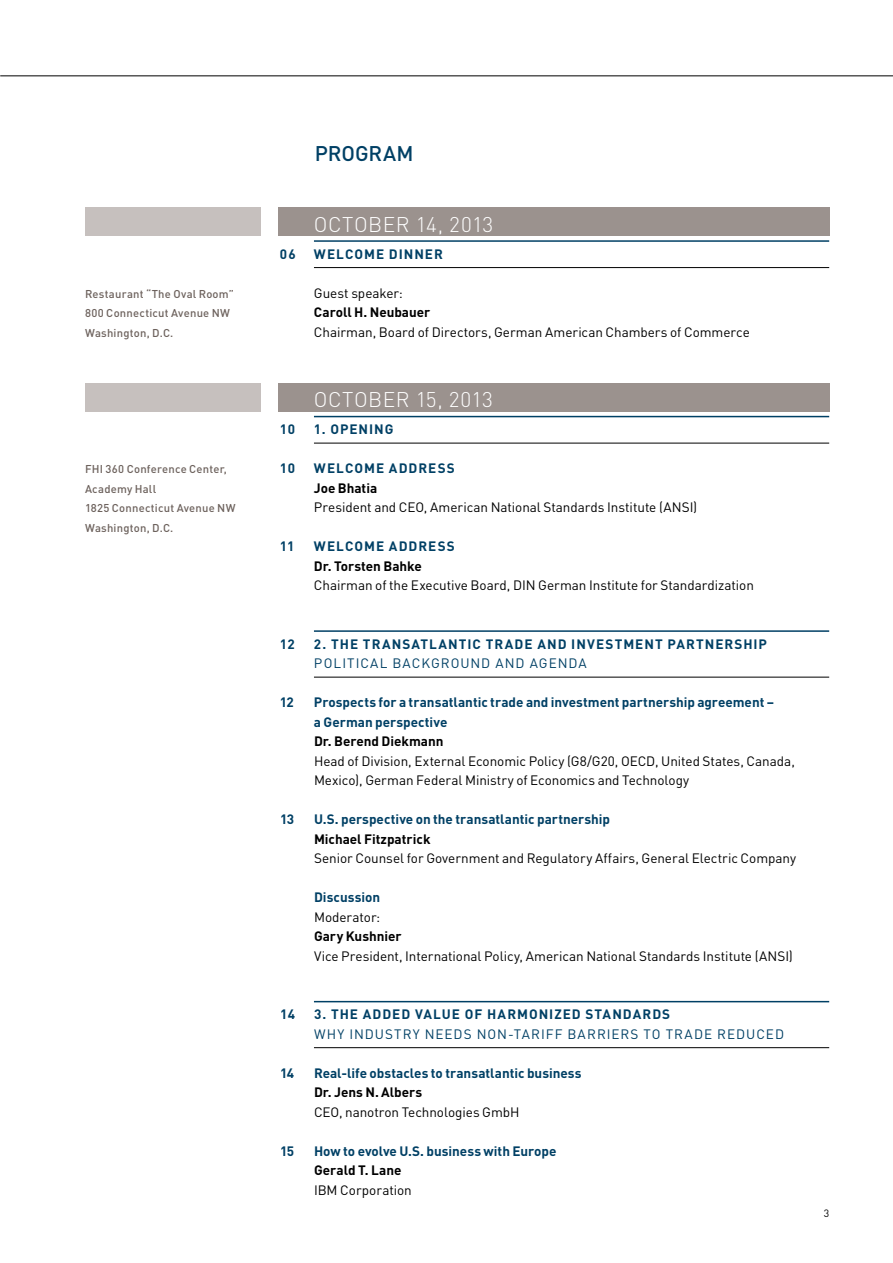
<style>
.page{position:relative;width:893px;height:1263px;background:#fff}
.page>*{position:absolute;margin:0;border:0;box-sizing:border-box;transform-origin:0 0}
.t1{font:300 21px "DIN";letter-spacing:.02em;color:#fff}
.t2{font:500 21px "DIN";color:#004065}
.t3{font:13.5px/19.5px "DIN";letter-spacing:-.005em;color:#000}
.t4{font:700 13.5px/19.5px "DIN";letter-spacing:.005em;color:#004065}
.t5{font:700 13.5px "DIN";letter-spacing:-.005em;color:#000}
.t6{font:13.5px "DIN";letter-spacing:.075em;color:#004065}
.t7{font:700 13.5px "DIN";letter-spacing:.075em;color:#004065}
.t8{font:700 13.5px "DIN";letter-spacing:.07em;color:#004065}
.t9{font:500 11.25px/19.5px "DIN";letter-spacing:.02em;color:#6d625d}
.t10{font:10.5px "DIN";color:#000}
</style>
<div class="page">
<div style="left:278px;top:383px;width:551px;height:29px;background:#9b928e"></div>
<div style="left:278px;top:207px;width:551px;height:29px;background:#9b928e"></div>
<div style="left:85px;top:207px;width:176px;height:29px;background:#c6c0be"></div>
<div style="left:85px;top:383px;width:176px;height:29px;background:#c6c0be"></div>
<hr style="left:314px;top:240px;width:515px;height:2px;background:#004065">
<hr style="left:314px;top:267px;width:515px;height:1px;background:#000">
<hr style="left:314px;top:416px;width:515px;height:1px;background:#004065">
<hr style="left:314px;top:443px;width:515px;height:1px;background:#000">
<hr style="left:314px;top:630px;width:515px;height:2px;background:#004065">
<hr style="left:314px;top:677px;width:515px;height:1px;background:#000">
<hr style="left:314px;top:1001px;width:515px;height:1px;background:#004065">
<hr style="left:314px;top:1047px;width:515px;height:1px;background:#000">
<hr style="left:0;top:76px;width:893px;height:1px;background:#000">
<p class="t9" style="left:85px;top:284px;width:150px">Restaurant “The Oval Room”<br>800 Connecticut Avenue NW<br>Washington, D.C.</p>
<p class="t9" style="left:85px;top:459px;width:152px">FHI 360 Conference Center,<br>Academy Hall<br>1825 Connecticut Avenue NW<br>Washington, D.C.</p>
<h1 class="t2" style="left:315px;top:140px;width:101px">PROGRAM</h1>
<h1 class="t1" style="left:314px;top:211px;width:181px">OCTOBER 14, 2013</h1>
<p class="t4" style="left:280px;top:244px;width:17px">06</p>
<p class="t8" style="left:314px;top:245px;width:130px">WELCOME DINNER</p>
<p class="t3" style="left:314px;top:283px;width:90px">Guest speaker:</p>
<p class="t5" style="left:314px;top:304px;width:118px">Caroll H. Neubauer</p>
<p class="t3" style="left:314px;top:322px;width:437px">Chairman, Board of Directors, German American Chambers of Commerce</p>
<h1 class="t1" style="left:314px;top:387px;width:180px">OCTOBER 15, 2013</h1>
<p class="t4" style="left:280px;top:419px;width:17px">10</p>
<p class="t8" style="left:314px;top:421px;width:81px">1. OPENING</p>
<p class="t4" style="left:280px;top:458px;width:17px">10</p>
<p class="t7" style="left:314px;top:460px;width:142px">WELCOME ADDRESS</p>
<p class="t5" style="left:314px;top:479px;width:65px">Joe Bhatia</p>
<p class="t3" style="left:314px;top:497px;width:385px">President and CEO, American National Standards Institute (ANSI)</p>
<p class="t4" style="left:280px;top:536px;width:16px">11</p>
<p class="t7" style="left:314px;top:538px;width:142px">WELCOME ADDRESS</p>
<p class="t5" style="left:314px;top:557px;width:109px">Dr. Torsten Bahke</p>
<p class="t3" style="left:314px;top:575px;width:441px">Chairman of the Executive Board, DIN German Institute for Standardization</p>
<p class="t4" style="left:280px;top:634px;width:16px">12</p>
<p class="t7" style="left:314px;top:635px;width:455px">2. THE TRANSATLANTIC TRADE AND INVESTMENT PARTNERSHIP</p>
<p class="t6" style="left:314px;top:655px;width:274px">POLITICAL BACKGROUND AND AGENDA</p>
<p class="t4" style="left:280px;top:692px;width:15px">12</p>
<p class="t4" style="left:314px;top:692px;width:462px">Prospects for a transatlantic trade and investment partnership agreement – a German perspective</p>
<p class="t5" style="left:314px;top:733px;width:131px">Dr. Berend Diekmann</p>
<p class="t3" style="left:314px;top:751px;width:482px">Head of Division, External Economic Policy (G8/G20, OECD, United States, Canada,<br>Mexico), German Federal Ministry of Economics and Technology</p>
<p class="t4" style="left:280px;top:809px;width:16px">13</p>
<p class="t4" style="left:314px;top:809px;width:297px">U.S. perspective on the transatlantic partnership</p>
<p class="t5" style="left:314px;top:830px;width:118px">Michael Fitzpatrick</p>
<p class="t3" style="left:314px;top:848px;width:484px">Senior Counsel for Government and Regulatory Affairs, General Electric Company</p>
<p class="t4" style="left:314px;top:887px;width:68px">Discussion</p>
<p class="t3" style="left:314px;top:907px;width:68px">Moderator:</p>
<p class="t5" style="left:314px;top:928px;width:89px">Gary Kushnier</p>
<p class="t3" style="left:314px;top:946px;width:480px">Vice President, International Policy, American National Standards Institute (ANSI)</p>
<p class="t4" style="left:280px;top:1004px;width:17px">14</p>
<p class="t8" style="left:314px;top:1005px;width:358px">3. THE ADDED VALUE OF HARMONIZED STANDARDS</p>
<p class="t6" style="left:314px;top:1025px;width:471px">WHY INDUSTRY NEEDS NON-TARIFF BARRIERS TO TRADE REDUCED</p>
<p class="t4" style="left:280px;top:1062px;width:16px">14</p>
<p class="t4" style="left:314px;top:1062px;width:269px">Real-life obstacles to transatlantic business</p>
<p class="t5" style="left:314px;top:1083px;width:110px">Dr. Jens N. Albers</p>
<p class="t3" style="left:314px;top:1102px;width:207px">CEO, nanotron Technologies GmbH</p>
<p class="t4" style="left:280px;top:1140px;width:16px">15</p>
<p class="t4" style="left:314px;top:1140px;width:244px">How to evolve U.S. business with Europe</p>
<p class="t5" style="left:314px;top:1161px;width:89px">Gerald T. Lane</p>
<p class="t3" style="left:314px;top:1180px;width:99px">IBM Corporation</p>
<p class="t10" style="left:824px;top:1207px;width:7px">3</p>
</div>
